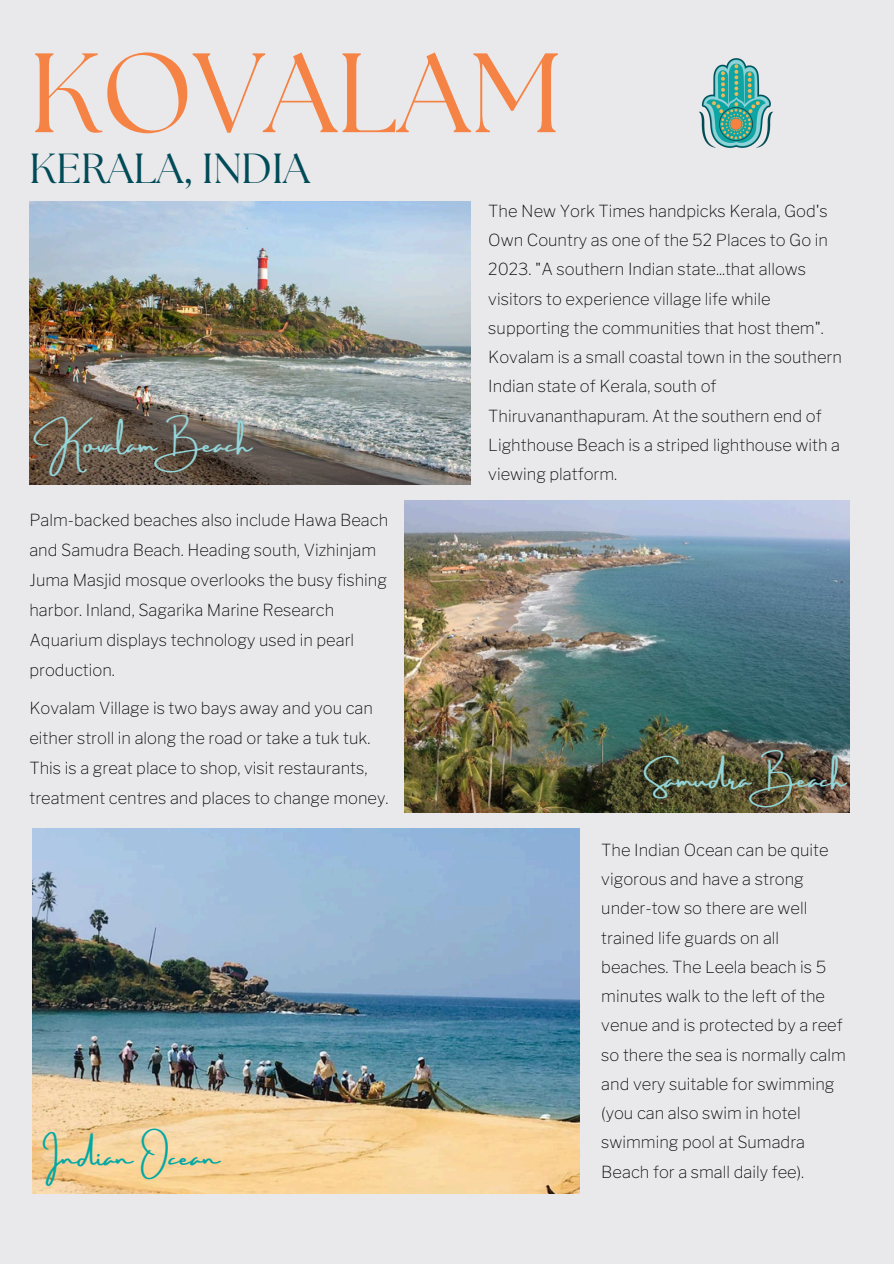
<style>
.page{position:relative;width:894px;height:1264px;background:#fff}
.page>*{position:absolute;margin:0;border:0;box-sizing:border-box;transform-origin:0 0}
.t1{font:112.5px "The Seasons";color:#f58345}
.t2{font:42px "The Seasons";color:#004b57}
.t3{font:27px "Amsterdam Three";color:#94d6da}
.t4{font:27px "Amsterdam Three";color:#00a8a5}
.t5{font:100 16.5px/29.2px "Libre Franklin";color:#000}
</style>
<div class="page">
<div style="left:0;top:0;width:893px;height:1263px;background:#e9e9eb"></div>
<img style="left:698px;top:58px;width:76px;height:90px">
<img style="left:404px;top:500px;width:445px;height:312px">
<img style="left:33px;top:828px;width:546px;height:365px">
<img style="left:29px;top:202px;width:441px;height:282px">
<p class="t1" style="left:29px;top:42px;width:535px">KOVALAM</p>
<p class="t2" style="left:29px;top:149px;width:282px">KERALA, INDIA</p>
<p class="t3" style="left:47px;top:429px;width:206px">Kovalam Beach</p>
<p class="t5" style="left:29px;top:505px;width:360px;line-height:30px">Palm-backed beaches also include Hawa Beach and Samudra Beach. Heading south, Vizhinjam Juma Masjid mosque overlooks the busy fishing harbor. Inland, Sagarika Marine Research Aquarium displays technology used in pearl production.</p>
<h2 class="t5" style="left:29px;top:693px;width:360px;line-height:30px">Kovalam Village is two bays away and you can either stroll in along the road or take a tuk tuk.<br>This is a great place to shop, visit restaurants, treatment centres and places to change money.</h2>
<p class="t4" style="left:43px;top:1141px;width:178px">Indian Ocean</p>
<p class="t5" style="left:488px;top:196px;width:341px">The New York Times handpicks Kerala, God's Own Country as one of the 52 Places to Go in 2023. "A southern Indian state...that allows visitors to experience village life while supporting the communities that host them".</p>
<p class="t5" style="left:488px;top:342px;width:355px">Kovalam is a small coastal town in the southern Indian state of Kerala, south of Thiruvananthapuram. At the southern end of Lighthouse Beach is a striped lighthouse with a viewing platform.</p>
<p class="t3" style="left:648px;top:764px;width:199px">Samudra Beach</p>
<h2 class="t5" style="left:601px;top:835px;width:246px">The Indian Ocean can be quite vigorous and have a strong under-tow so there are well trained life guards on all beaches. The Leela beach is 5 minutes walk to the left of the venue and is protected by a reef so there the sea is normally calm and very suitable for swimming (you can also swim in hotel swimming pool at Sumadra<br>Beach for a small daily fee).</h2>
</div>
